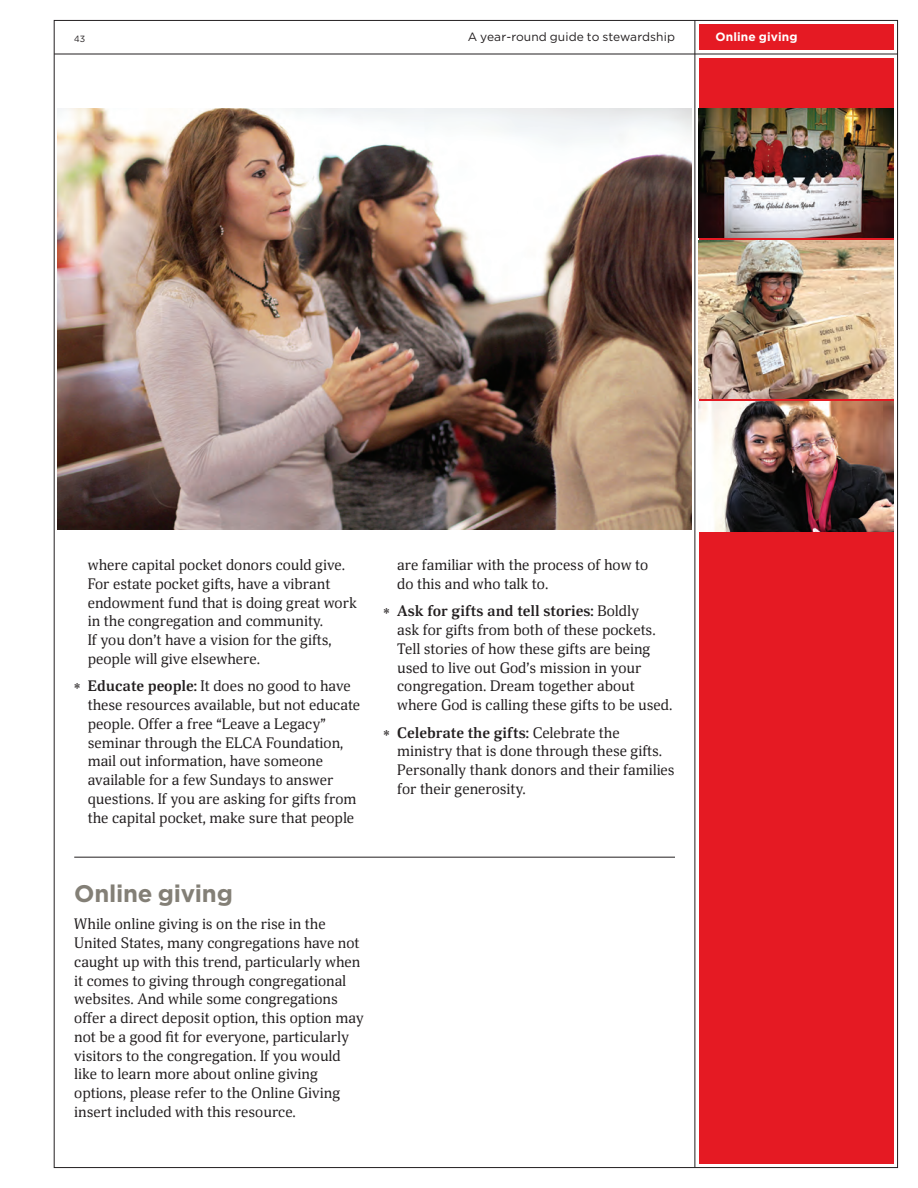
<style>
.page{position:relative;width:918px;height:1188px;background:#fff}
.page>*{position:absolute;margin:0;border:0;box-sizing:border-box;transform-origin:0 0}
.body{font:700 24px "Gotham";letter-spacing:-.01em;color:#837f76}
.bullet_body{font:15px/18.8px "Deca Serif";color:#231f20}
.body-2{font:15px/18.8px "Deca Serif";color:#231f20}
.t1{font:12px "Gotham";letter-spacing:.01em;color:#231f20}
.t2{font:700 12px "Gotham";letter-spacing:.01em;color:#fff}
.t3{font:9px "Gotham";color:#231f20}
.s1{font-weight:700}
</style>
<div class="page">
<hr style="left:695px;top:20px;width:1px;height:1148px;background:#231f20">
<hr style="left:54px;top:54px;width:844px;height:1px;background:#231f20">
<div style="left:699px;top:24px;width:195px;height:26px;background:#e51a23"></div>
<div style="left:699px;top:58px;width:195px;height:1105px;background:#e51a23"></div>
<img style="left:58px;top:108px;width:633px;height:422px">
<hr style="left:74px;top:857px;width:601px;height:1px;background:#231f20">
<img style="left:699px;top:402px;width:195px;height:129px">
<img style="left:699px;top:241px;width:195px;height:158px">
<img style="left:699px;top:108px;width:195px;height:130px">
<p class="t3" style="left:74px;top:33px;width:12px">43</p>
<p class="t1" style="left:468px;top:29px;width:209px">A year-round guide to stewardship</p>
<p class="t2" style="left:716px;top:29px;width:84px">Online giving</p>
<p class="bullet_body" style="left:88px;top:556px;width:271px">where capital pocket donors could give.<br>For estate pocket gifts, have a vibrant endowment fund that is doing great work in the congregation and community.<br>If you don’t have a vision for the gifts, people will give elsewhere.</p>
<p class="bullet_body" style="left:88px;top:677px;width:274px;text-indent:-14px">* <span class="s1">Educate people:</span> It does no good to have these resources available, but not educate people. Offer a free “Leave a Legacy” seminar through the ELCA Foundation, mail out information, have someone available for a few Sundays to answer questions. If you are asking for gifts from the capital pocket, make sure that people</p>
<p class="bullet_body" style="left:397px;top:556px;width:253px">are familiar with the process of how to do this and who talk to.</p>
<p class="bullet_body" style="left:397px;top:602px;width:277px;text-indent:-14px">* <span class="s1">Ask for gifts and tell stories:</span> Boldly<br>ask for gifts from both of these pockets.<br>Tell stories of how these gifts are being used to live out God’s mission in your congregation. Dream together about where God is calling these gifts to be used.</p>
<p class="bullet_body" style="left:397px;top:723px;width:279px;text-indent:-14px">* <span class="s1">Celebrate the gifts:</span> Celebrate the ministry that is done through these gifts.<br>Personally thank donors and their families for their generosity.</p>
<p class="body" style="left:74px;top:878px;width:160px">Online giving</p>
<p class="body-2" style="left:74px;top:915px;width:291px">While online giving is on the rise in the United States, many congregations have not caught up with this trend, particularly when it comes to giving through congregational websites. And while some congregations offer a direct deposit option, this option may not be a good fit for everyone, particularly visitors to the congregation. If you would like to learn more about online giving options, please refer to the Online Giving insert included with this resource.</p>
</div>
